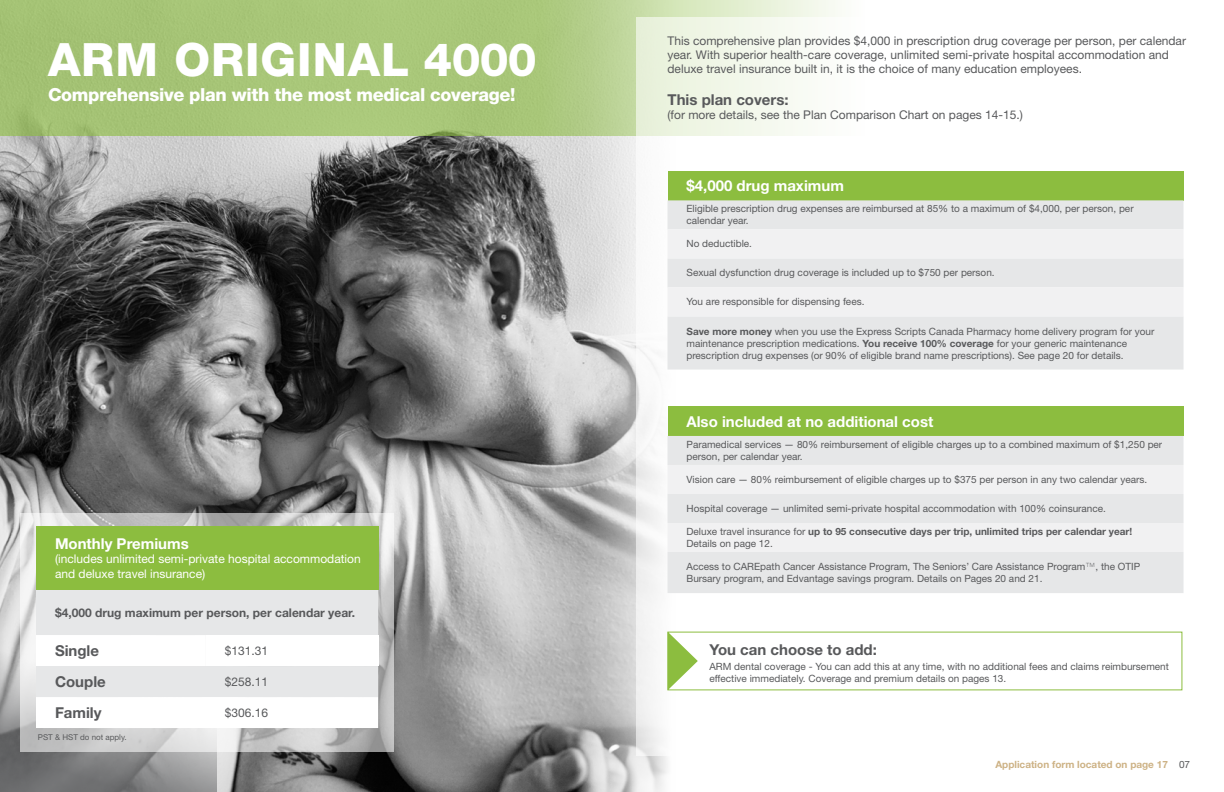
<style>
.page{position:relative;width:1224px;height:792px;background:#fff}
.page>*{position:absolute;margin:0;border:0;box-sizing:border-box;transform-origin:0 0}
.t1{font:800 46px "Helvetica Neue LT Std";letter-spacing:.02em;color:#fff}
.t2{font:800 18px "Helvetica Neue LT Std";letter-spacing:-.02em;color:#fff}
.t3{font:700 15px "Helvetica Neue LT Std";color:#fff}
.t4{font:700 15px "Helvetica Neue LT Std";color:#58595b}
.t5{font:12px/14.4px "Helvetica Neue LT Std";color:#58595b}
.t6{font:12px/14.4px "Helvetica Neue LT Std";color:#fff}
.t7{font:700 12px "Helvetica Neue LT Std";color:#58595b}
.t8{font:10px/12px "Helvetica Neue LT Std";color:#58595b}
.t9{font:700 10px/12px "Helvetica Neue LT Std";color:#58595b}
.t10{font:700 10px "Helvetica Neue LT Std";color:#cdb285}
.t11{font:8px "Helvetica Neue LT Std";color:#58595b}
.s1{font-weight:700}
.s2{font-weight:400}
.s3{font-weight:100;font-stretch:condensed}
.s4{font-weight:400;color:#58595b}
</style>
<div class="page">
<img style="left:0;top:136px;width:668px;height:656px">
<svg style="left:0;top:0;width:838px;height:136px;fill:#a8c678"></svg>
<svg style="left:0;top:648px;width:216px;height:144px"></svg>
<svg style="left:21px;top:513px;width:373px;height:239px"></svg>
<div style="left:36px;top:526px;width:342px;height:64px;background:#8cbd3f"></div>
<svg style="left:36px;top:590px;width:342px;height:138px"></svg>
<div style="left:206px;top:635px;width:172px;height:31px;background:#fff"></div>
<div style="left:636px;top:17px;width:558px;height:739px;background:#fff"></div>
<div style="left:668px;top:171px;width:516px;height:29px;background:#8cbd3f"></div>
<div style="left:668px;top:200px;width:516px;height:170px;background:#e6e7e8"></div>
<svg style="left:668px;top:229px;width:516px;height:87px;fill:#f1f1f2"></svg>
<div style="left:668px;top:407px;width:516px;height:29px;background:#8cbd3f"></div>
<div style="left:668px;top:436px;width:516px;height:157px;background:#e6e7e8"></div>
<svg style="left:668px;top:465px;width:516px;height:87px;fill:#f1f1f2"></svg>
<svg style="left:668px;top:632px;width:30px;height:58px"></svg>
<h1 class="t1" style="left:48px;top:32px;width:490px">ARM ORIGINAL 4000</h1>
<h2 class="t2" style="left:48px;top:83px;width:469px">Comprehensive plan with the most medical coverage!</h2>
<h3 class="t3" style="left:55px;top:534px;width:135px">Monthly Premiums</h3>
<p class="t6" style="left:55px;top:552px;width:307px">(includes unlimited semi-private hospital accommodation and deluxe travel insurance)</p>
<p class="t7" style="left:55px;top:605px;width:302px">$4,000 drug maximum per person, per calendar year.</p>
<h3 class="t4" style="left:55px;top:641px;width:46px">Single</h3>
<p class="t5" style="left:225px;top:643px;width:45px">$131.31</p>
<h3 class="t4" style="left:55px;top:672px;width:52px">Couple</h3>
<p class="t5" style="left:225px;top:674px;width:45px">$258.11</p>
<h3 class="t4" style="left:55px;top:703px;width:48px">Family</h3>
<p class="t5" style="left:225px;top:705px;width:45px">$306.16</p>
<p class="t11" style="left:38px;top:733px;width:90px">PST &amp; HST do not apply.</p>
<p class="t5" style="left:668px;top:33px;width:520px">This comprehensive plan provides $4,000 in prescription drug coverage per person, per calendar year. With superior health-care coverage, unlimited semi-private hospital accommodation and deluxe travel insurance built in, it is the choice of many education employees.</p>
<h3 class="t4" style="left:668px;top:90px;width:123px">This plan covers:</h3>
<p class="t5" style="left:668px;top:108px;width:357px">(for more details, see the Plan Comparison Chart on pages 14-15.)</p>
<h3 class="t3" style="left:687px;top:176px;width:159px">$4,000 drug maximum</h3>
<p class="t8" style="left:687px;top:203px;width:449px">Eligible prescription drug expenses are reimbursed at 85% to a maximum of $4,000, per person, per calendar year.</p>
<p class="t8" style="left:687px;top:238px;width:67px">No deductible.</p>
<p class="t8" style="left:687px;top:267px;width:310px">Sexual dysfunction drug coverage is included up to $750 per person.</p>
<p class="t8" style="left:687px;top:296px;width:179px">You are responsible for dispensing fees.</p>
<p class="t8" style="left:687px;top:325px;width:470px"><span class="s1">Save more money</span> when you use the Express Scripts Canada Pharmacy home delivery program for your maintenance prescription medications. <span class="s1">You receive 100% coverage</span> for your generic maintenance prescription drug expenses (or 90% of eligible brand name prescriptions). See page 20 for details.</p>
<h3 class="t3" style="left:687px;top:412px;width:248px">Also included at no additional cost</h3>
<p class="t8" style="left:687px;top:438px;width:477px">Paramedical services — 80% reimbursement of eligible charges up to a combined maximum of $1,250 per person, per calendar year.</p>
<p class="t8" style="left:687px;top:473px;width:462px">Vision care — 80% reimbursement of eligible charges up to $375 per person in any two calendar years.</p>
<p class="t8" style="left:687px;top:502px;width:421px">Hospital coverage — unlimited semi-private hospital accommodation with 100% coinsurance.</p>
<p class="t9" style="left:687px;top:525px;width:447px"><span class="s2">Deluxe travel insurance for</span> up to 95 consecutive days per trip, unlimited trips per calendar year!<br><span class="s2">Details on page 12.</span></p>
<p class="t8" style="left:687px;top:560px;width:455px">Access to CAREpath Cancer Assistance Program, The Seniors’ Care Assistance Program<span class="s3">™</span>, the OTIP<br>Bursary program, and Edvantage savings program. Details on Pages 20 and 21.</p>
<h3 class="t4" style="left:709px;top:640px;width:169px">You can choose to add:</h3>
<p class="t8" style="left:709px;top:660px;width:461px">ARM dental coverage - You can add this at any time, with no additional fees and claims reimbursement effective immediately. Coverage and premium details on pages 13.</p>
<p class="t10" style="left:995px;top:758px;width:196px">Application form located on page 17 <span class="s4">07</span></p>
</div>
